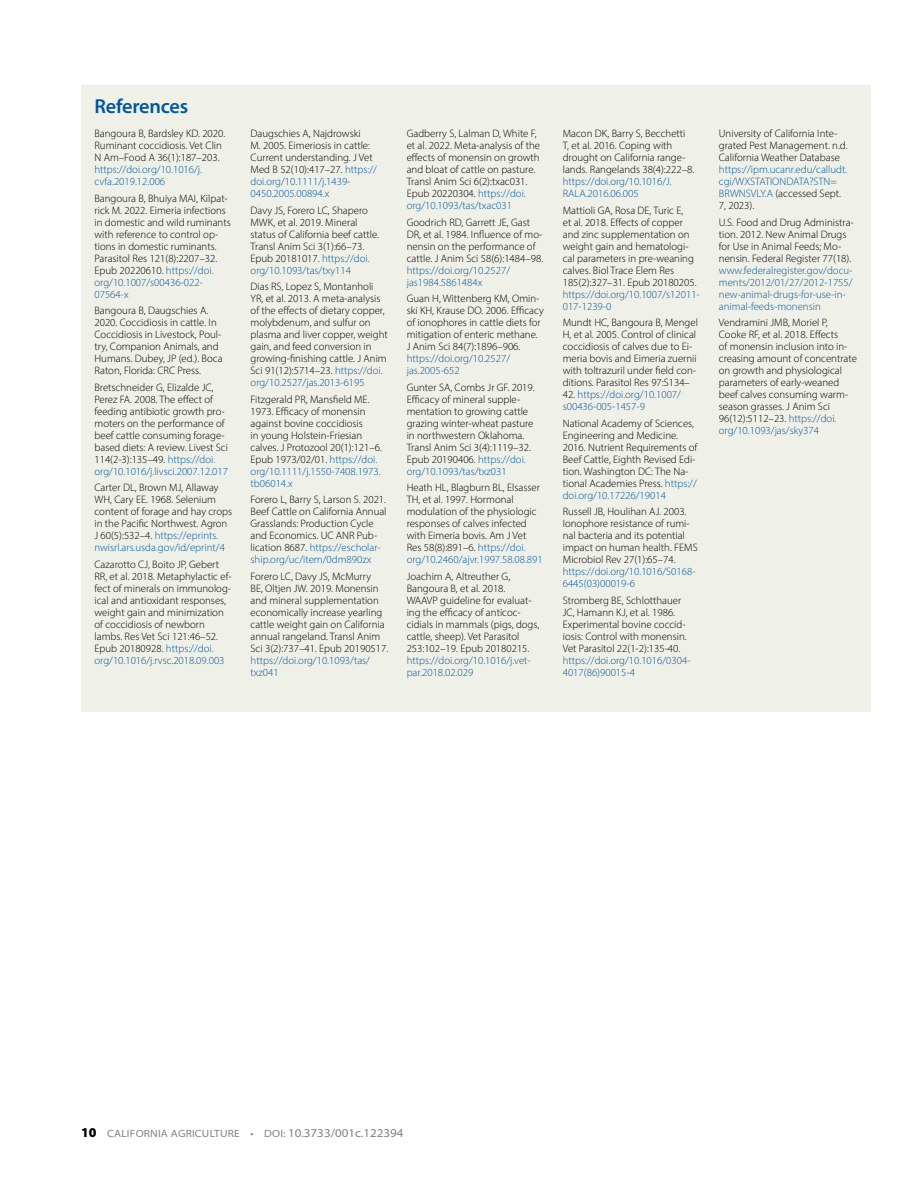
<style>
.page{position:relative;width:918px;height:1188px;background:#fff}
.page>*{position:absolute;margin:0;border:0;box-sizing:border-box;transform-origin:0 0}
.t1{font:600 20.25px "Myriad Pro";letter-spacing:-.01em;color:#00579f}
.t2{font:300 10.8px/12px "Myriad Pro";color:#000}
.t3{font:300 10.8px/12px "Myriad Pro";color:#00579f}
.t4{font:semi-expanded 10.5px "Myriad Pro";letter-spacing:.02em;color:#7f817c}
.s1{color:#00579f}
.s2{color:#000}
.s3{font-weight:900;font-stretch:normal;font-size:13.5px;color:#000}
.s4{font-size:12px}
</style>
<div class="page">
<div style="left:81px;top:85px;width:789px;height:627px;background:#eff0e8"></div>
<h1 class="t1" style="left:94px;top:95px;width:95px">References</h1>
<p class="t2" style="left:94px;top:128px;width:132px">Bangoura B, Bardsley KD. 2020.<br>Ruminant coccidiosis. Vet Clin<br>N Am–Food A 36(1):187–203.</p>
<p class="t3" style="left:94px;top:164px;width:109px">https://doi.org/10.1016/j. cvfa.2019.12.006</p>
<p class="t2" style="left:94px;top:192px;width:138px">Bangoura B, Bhuiya MAI, Kilpat&shy;rick M. 2022. Eimeria infections in domestic and wild ruminants with reference to control op&shy;tions in domestic ruminants.<br>Parasitol Res 121(8):2207–32.<br>Epub 20220610. <span class="s1">https://doi. org/10.1007/s00436-022-<br>07564-x</span></p>
<p class="t2" style="left:94px;top:305px;width:130px">Bangoura B, Daugschies A.<br>2020. Coccidiosis in cattle. In<br>Coccidiosis in Livestock, Poul&shy;try, Companion Animals, and<br>Humans. Dubey, JP (ed.). Boca<br>Raton, Florida: CRC Press.</p>
<p class="t2" style="left:94px;top:381px;width:135px">Bretschneider G, Elizalde JC,<br>Perez FA. 2008. The effect of feeding antibiotic growth pro&shy;moters on the performance of beef cattle consuming forage&shy;based diets: A review. Livest Sci<br>114(2-3):135–49. <span class="s1">https://doi. org/10.1016/j.livsci.2007.12.017</span></p>
<p class="t2" style="left:94px;top:482px;width:139px">Carter DL, Brown MJ, Allaway<br>WH, Cary EE. 1968. Selenium content of forage and hay crops in the Pacific Northwest. Agron<br>J 60(5):532–4. <span class="s1">https://eprints. nwisrl.ars.usda.gov/id/eprint/4</span></p>
<p class="t2" style="left:94px;top:558px;width:139px">Cazarotto CJ, Boito JP, Gebert<br>RR, et al. 2018. Metaphylactic ef&shy;fect of minerals on immunolog&shy;ical and antioxidant responses, weight gain and minimization of coccidiosis of newborn lambs. Res Vet Sci 121:46–52.<br>Epub 20180928. <span class="s1">https://doi. org/10.1016/j.rvsc.2018.09.003</span></p>
<p class="t2" style="left:251px;top:128px;width:128px">Daugschies A, Najdrowski<br>M. 2005. Eimeriosis in cattle:<br>Current understanding. J Vet<br>Med B 52(10):417–27. <span class="s1">https:// doi.org/10.1111/j.1439-<br>0450.2005.00894.x</span></p>
<p class="t2" style="left:251px;top:204px;width:130px">Davy JS, Forero LC, Shapero<br>MWK, et al. 2019. Mineral status of California beef cattle.<br>Transl Anim Sci 3(1):66–73.<br>Epub 20181017. <span class="s1">https://doi. org/10.1093/tas/txy114</span></p>
<p class="t2" style="left:251px;top:281px;width:139px">Dias RS, Lopez S, Montanholi<br>YR, et al. 2013. A meta-analysis of the effects of dietary copper, molybdenum, and sulfur on plasma and liver copper, weight gain, and feed conversion in growing-finishing cattle. J Anim<br>Sci 91(12):5714–23. <span class="s1">https://doi. org/10.2527/jas.2013-6195</span></p>
<p class="t2" style="left:251px;top:393px;width:133px">Fitzgerald PR, Mansfield ME.<br>1973. Efficacy of monensin against bovine coccidiosis<br>in young Holstein-Friesian calves. J Protozool 20(1):121–6.<br>Epub 1973/02/01. <span class="s1">https://doi. org/10.1111/j.1550-7408.1973. tb06014.x</span></p>
<p class="t2" style="left:251px;top:494px;width:138px">Forero L, Barry S, Larson S. 2021.<br>Beef Cattle on California Annual<br>Grasslands: Production Cycle and Economics. UC ANR Pub&shy;lication 8687. <span class="s1">https://escholar&shy;ship.org/uc/item/0dm890zx</span></p>
<p class="t2" style="left:251px;top:570px;width:139px">Forero LC, Davy JS, McMurry<br>BE, Oltjen JW. 2019. Monensin and mineral supplementation economically increase yearling cattle weight gain on California annual rangeland. Transl Anim<br>Sci 3(2):737–41. Epub 20190517.</p>
<p class="t3" style="left:251px;top:654px;width:121px">https://doi.org/10.1093/tas/ txz041</p>
<p class="t2" style="left:407px;top:128px;width:135px">Gadberry S, Lalman D, White F, et al. 2022. Meta-analysis of the effects of monensin on growth and bloat of cattle on pasture.<br>Transl Anim Sci 6(2):txac031.<br>Epub 20220304. <span class="s1">https://doi. org/10.1093/tas/txac031</span></p>
<p class="t2" style="left:407px;top:216px;width:138px">Goodrich RD, Garrett JE, Gast<br>DR, et al. 1984. Influence of mo&shy;nensin on the performance of cattle. J Anim Sci 58(6):1484–98.</p>
<p class="t3" style="left:407px;top:264px;width:105px">https://doi.org/10.2527/ jas1984.5861484x</p>
<p class="t2" style="left:407px;top:293px;width:139px">Guan H, Wittenberg KM, Omin&shy;ski KH, Krause DO. 2006. Efficacy of ionophores in cattle diets for mitigation of enteric methane.<br>J Anim Sci 84(7):1896–906.</p>
<p class="t3" style="left:407px;top:353px;width:105px">https://doi.org/10.2527/ jas.2005-652</p>
<p class="t2" style="left:407px;top:381px;width:130px">Gunter SA, Combs Jr GF. 2019.<br>Efficacy of mineral supple&shy;mentation to growing cattle grazing winter-wheat pasture in northwestern Oklahoma.<br>Transl Anim Sci 3(4):1119–32.<br>Epub 20190406. <span class="s1">https://doi. org/10.1093/tas/txz031</span></p>
<p class="t2" style="left:407px;top:482px;width:138px">Heath HL, Blagburn BL, Elsasser<br>TH, et al. 1997. Hormonal modulation of the physiologic responses of calves infected with Eimeria bovis. Am J Vet<br>Res 58(8):891–6. <span class="s1">https://doi. org/10.2460/ajvr.1997.58.08.891</span></p>
<p class="t2" style="left:407px;top:570px;width:134px">Joachim A, Altreuther G,<br>Bangoura B, et al. 2018.<br>WAAVP guideline for evaluat&shy;ing the efficacy of anticoc&shy;cidials in mammals (pigs, dogs, cattle, sheep). Vet Parasitol<br>253:102–19. Epub 20180215.</p>
<p class="t3" style="left:407px;top:654px;width:126px">https://doi.org/10.1016/j.vet&shy;par.2018.02.029</p>
<p class="t2" style="left:563px;top:128px;width:133px">Macon DK, Barry S, Becchetti<br>T, et al. 2016. Coping with drought on California range&shy;lands. Rangelands 38(4):222–8.</p>
<p class="t3" style="left:563px;top:176px;width:110px">https://doi.org/10.1016/J.<br>RALA.2016.06.005</p>
<p class="t2" style="left:563px;top:204px;width:135px">Mattioli GA, Rosa DE, Turic E,<br>et al. 2018. Effects of copper and zinc supplementation on weight gain and hematologi&shy;cal parameters in pre-weaning calves. Biol Trace Elem Res<br>185(2):327–31. Epub 20180205.</p>
<p class="t3" style="left:563px;top:288px;width:139px">https://doi.org/10.1007/s12011-<br>017-1239-0</p>
<p class="t2" style="left:563px;top:317px;width:137px">Mundt HC, Bangoura B, Mengel<br>H, et al. 2005. Control of clinical coccidiosis of calves due to Ei&shy;meria bovis and Eimeria zuernii with toltrazuril under field con&shy;ditions. Parasitol Res 97:S134–</p>
<p class="t3" style="left:563px;top:389px;width:120px"><span class="s2">42.</span> https://doi.org/10.1007/ s00436-005-1457-9</p>
<p class="t2" style="left:563px;top:417px;width:136px">National Academy of Sciences,<br>Engineering and Medicine.<br>2016. Nutrient Requirements of<br>Beef Cattle, Eighth Revised Edi&shy;tion. Washington DC: The Na&shy;tional Academies Press. <span class="s1">https:// doi.org/10.17226/19014</span></p>
<p class="t2" style="left:563px;top:506px;width:136px">Russell JB, Houlihan AJ. 2003.<br>Ionophore resistance of rumi&shy;nal bacteria and its potential impact on human health. FEMS<br>Microbiol Rev 27(1):65–74.</p>
<p class="t3" style="left:563px;top:566px;width:134px">https://doi.org/10.1016/S0168-<br>6445(03)00019-6</p>
<p class="t2" style="left:563px;top:594px;width:125px">Stromberg BE, Schlotthauer<br>JC, Hamann KJ, et al. 1986.<br>Experimental bovine coccid&shy;iosis: Control with monensin.<br>Vet Parasitol 22(1-2):135-40.</p>
<p class="t3" style="left:563px;top:654px;width:129px">https://doi.org/10.1016/0304-<br>4017(86)90015-4</p>
<p class="t2" style="left:719px;top:128px;width:130px">University of California Inte&shy;grated Pest Management. n.d.<br>California Weather Database</p>
<p class="t3" style="left:719px;top:164px;width:130px">https://ipm.ucanr.edu/calludt. cgi/WXSTATIONDATA?STN=<br>BRWNSVLY.A <span class="s2">(accessed Sept.<br>7, 2023).</span></p>
<p class="t2" style="left:719px;top:216px;width:136px">U.S. Food and Drug Administra&shy;tion. 2012. New Animal Drugs for Use in Animal Feeds; Mo&shy;nensin. Federal Register 77(18).</p>
<p class="t3" style="left:719px;top:264px;width:135px">www.federalregister.gov/docu&shy;ments/2012/01/27/2012-1755/ new-animal-drugs-for-use-in&shy;animal-feeds-monensin</p>
<p class="t2" style="left:719px;top:317px;width:140px">Vendramini JMB, Moriel P,<br>Cooke RF, et al. 2018. Effects<br>of monensin inclusion into in&shy;creasing amount of concentrate on growth and physiological parameters of early-weaned beef calves consuming warm&shy;season grasses. J Anim Sci<br>96(12):5112–23. <span class="s1">https://doi. org/10.1093/jas/sky374</span></p>
<p class="t4" style="left:81px;top:1127px;width:324px"><span class="s3">10</span> CALIFORNIA AGRICULTURE • DOI: <span class="s4">10.3733/001c.122394</span></p>
</div>
